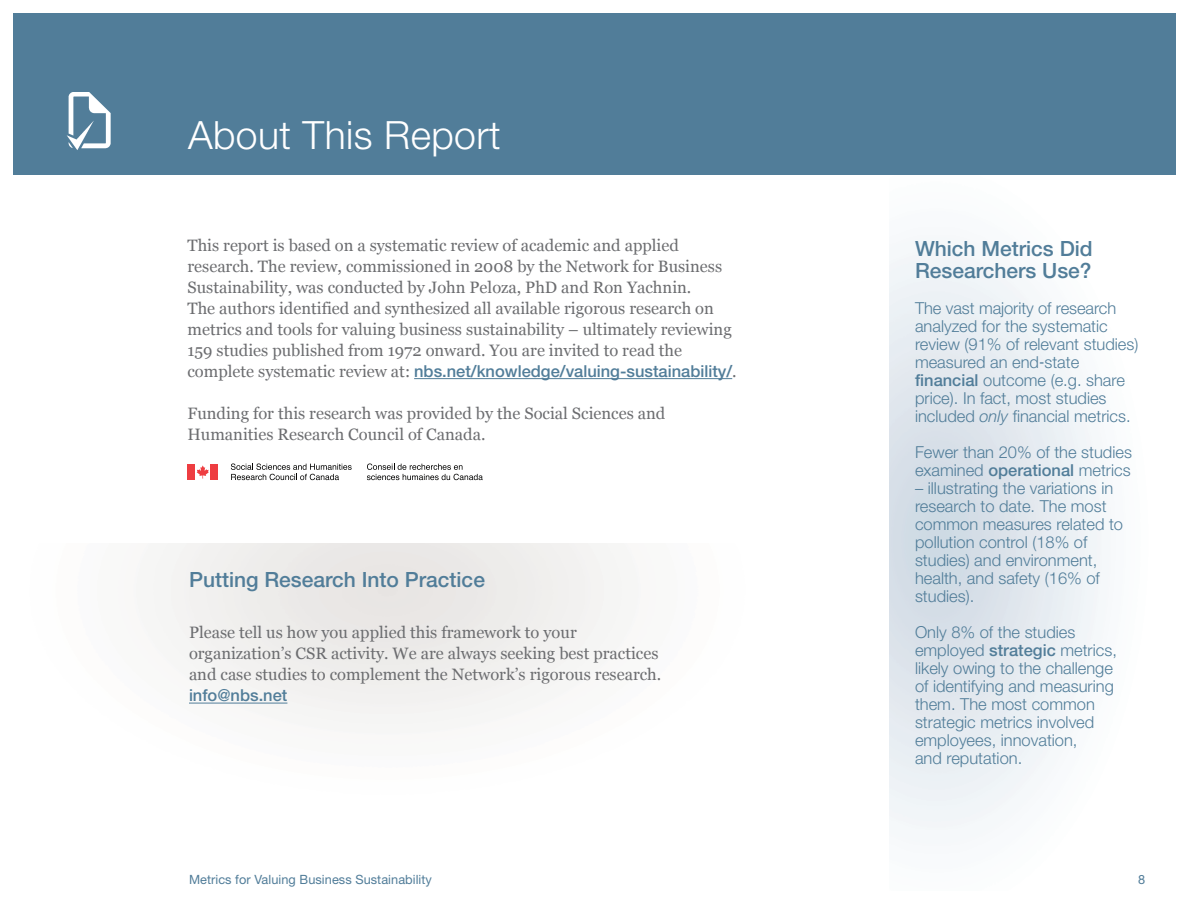
<style>
.page{position:relative;width:1188px;height:918px;background:#fff}
.page>*{position:absolute;margin:0;border:0;box-sizing:border-box;transform-origin:0 0}
.t1{font:300 39px "Helvetica Neue";letter-spacing:.01em;color:#fff}
.t2{font:500 21px/22.5px "Helvetica Neue";color:#517d99}
.t3{font:16.5px/21px "Georgia";color:#6c6d70}
.t4{font:300 16.5px/18px "Helvetica Neue";color:#517d99}
.t5{font:500 16.5px "Helvetica Neue";color:#517d99}
.t6{font:12.75px "Helvetica Neue";letter-spacing:.005em;color:#517d99}
.s1{font-family:"Georgia";font-weight:400;color:#6c6d70}
.s2{font-family:"Lucida Grande";font-weight:400}
.s3{font-weight:500}
.s4{font-style:italic}
</style>
<div class="page">
<hr style="left:414px;top:378px;width:318px;height:1px;background:#517d99">
<hr style="left:189px;top:703px;width:98px;height:1px;background:#517d99">
<div style="left:14px;top:14px;width:1162px;height:162px;background:#517d99"></div>
<img style="left:67px;top:92px;width:44px;height:58px">
<svg style="left:197px;top:465px;width:12px;height:14px"></svg>
<div style="left:211px;top:464px;width:7px;height:16px;background:#ee3d41"></div>
<div style="left:188px;top:464px;width:7px;height:16px;background:#ee3d41"></div>
<svg style="left:231px;top:464px;width:121px;height:16px"></svg>
<svg style="left:367px;top:464px;width:116px;height:16px"></svg>
<h1 class="t1" style="left:188px;top:121px;width:314px">About This Report</h1>
<p class="t3" style="left:188px;top:235px;width:546px">This report is based on a systematic review of academic and applied research. The review, commissioned in 2008 by the Network for Business Sustainability, was conducted by John Peloza, PhD and Ron Yachnin.<br>The authors identified and synthesized all available rigorous research on metrics and tools for valuing business sustainability – ultimately reviewing 159 studies published from 1972 onward. You are invited to read the</p>
<p class="t5" style="left:188px;top:365px;width:551px"><span class="s1">complete systematic review at:</span> nbs.net/knowledge/valuing-sustainability/<span class="s1">.</span></p>
<p class="t3" style="left:188px;top:403px;width:479px">Funding for this research was provided by the Social Sciences and<br>Humanities Research Council of Canada.</p>
<p class="t2" style="left:189px;top:570px;width:298px">Putting Research Into Practice</p>
<p class="t3" style="left:189px;top:622px;width:474px">Please tell us how you applied this framework to your organization’s CSR activity. We are always seeking best practices and case studies to complement the Network’s rigorous research.</p>
<p class="t5" style="left:189px;top:690px;width:100px">info@nbs.net</p>
<p class="t6" style="left:189px;top:874px;width:245px">Metrics for Valuing Business Sustainability</p>
<p class="t2" style="left:915px;top:239px;width:179px">Which Metrics Did<br>Researchers Use?</p>
<p class="t4" style="left:915px;top:301px;width:225px">The vast majority of research analyzed for the systematic review (91% of relevant studies) measured an end<span class="s2">‐</span>state <span class="s3">financial</span> outcome (e.g. share price). In fact, most studies included <span class="s4">only</span> financial metrics.</p>
<p class="t4" style="left:915px;top:445px;width:218px">Fewer than 20% of the studies examined <span class="s3">operational</span> metrics</p>
<p class="t4" style="left:915px;top:481px;width:210px">– illustrating the variations in research to date. The most common measures related to pollution control (18% of studies) and environment, health, and safety (16% of studies).</p>
<p class="t4" style="left:915px;top:625px;width:203px">Only 8% of the studies employed <span class="s3">strategic</span> metrics, likely owing to the challenge of identifying and measuring them. The most common strategic metrics involved employees, innovation,<br>and reputation.</p>
<p class="t6" style="left:1138px;top:874px;width:9px">8</p>
</div>
